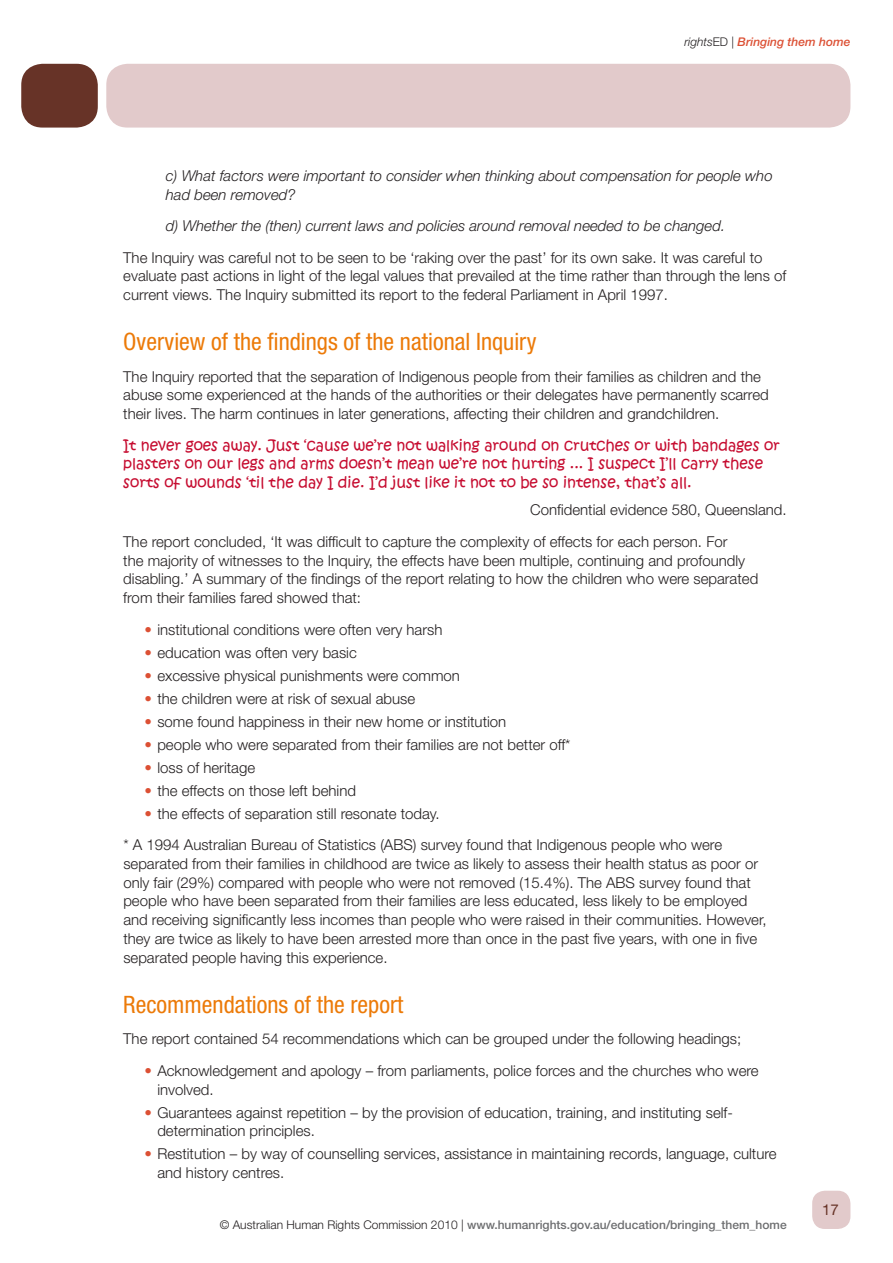
<style>
.page{position:relative;width:893px;height:1263px;background:#fff}
.page>*{position:absolute;margin:0;border:0;box-sizing:border-box;transform-origin:0 0}
.t1{font:condensed 24px "Helvetica Neue LT Std";color:#ec7a08}
.t2{font:300 15px/18.8px "Helvetica Neue LT Std";color:#231f20}
.t3{font:15px/18.8px "Kristen ITC";color:#c60c30}
.t4{font:italic 300 15px/18.8px "Helvetica Neue LT Std";color:#231f20}
.t5{font:15px "Helvetica Neue LT Std";color:#673327}
.t6{font:500 12px "Helvetica Neue LT Std";color:#6d6e70}
.t7{font:italic 500 12px "Helvetica Neue LT Std";color:#dc5034}
.s1{font-weight:300;color:#231f20}
.s2{font-weight:300;font-style:normal;color:#231f20}
.s3{color:#dc5034}
</style>
<div class="page">
<div style="left:106px;top:64px;width:744px;height:64px;background:#e2cacb;border-radius:21px"></div>
<div style="left:21px;top:64px;width:77px;height:64px;background:#673327;border-radius:21px"></div>
<div style="left:812px;top:1191px;width:38px;height:38px;background:#e2cacb;border-radius:13px"></div>
<p class="t7" style="left:684px;top:34px;width:168px"><span class="s1">rights</span><span class="s2">ED |</span> Bringing them home</p>
<p class="t4" style="left:166px;top:166px;width:608px">c) What factors were important to consider when thinking about compensation for people who had been removed?</p>
<p class="t4" style="left:166px;top:216px;width:561px">d) Whether the (then) current laws and policies around removal needed to be changed.</p>
<p class="t2" style="left:123px;top:248px;width:664px">The Inquiry was careful not to be seen to be ‘raking over the past’ for its own sake. It was careful to evaluate past actions in light of the legal values that prevailed at the time rather than through the lens of current views. The Inquiry submitted its report to the federal Parliament in April 1997.</p>
<h1 class="t1" style="left:123px;top:328px;width:415px">Overview of the findings of the national Inquiry</h1>
<p class="t2" style="left:123px;top:367px;width:647px">The Inquiry reported that the separation of Indigenous people from their families as children and the abuse some experienced at the hands of the authorities or their delegates have permanently scarred their lives. The harm continues in later generations, affecting their children and grandchildren.</p>
<p class="t3" style="left:123px;top:436px;width:658px">It never goes away. Just ‘cause we’re not walking around on crutches or with bandages or plasters on our legs and arms doesn’t mean we’re not hurting ... I suspect I’ll carry these sorts of wounds ‘til the day I die. I’d just like it not to be so intense, that’s all.</p>
<p class="t2" style="left:123px;top:494px;width:665px;line-height:31.5px;text-indent:407px">Confidential evidence 580, Queensland.<br>The report concluded, ‘It was difficult to capture the complexity of effects for each person. For</p>
<p class="t2" style="left:123px;top:551px;width:636px">the majority of witnesses to the Inquiry, the effects have been multiple, continuing and profoundly disabling.’ A summary of the findings of the report relating to how the children who were separated from their families fared showed that:</p>
<p class="t2" style="left:145px;top:620px;width:299px"><span class="s3">•</span> institutional conditions were often very harsh</p>
<p class="t2" style="left:145px;top:643px;width:214px"><span class="s3">•</span> education was often very basic</p>
<p class="t2" style="left:145px;top:666px;width:317px"><span class="s3">•</span> excessive physical punishments were common</p>
<p class="t2" style="left:145px;top:689px;width:272px"><span class="s3">•</span> the children were at risk of sexual abuse</p>
<p class="t2" style="left:145px;top:712px;width:363px"><span class="s3">•</span> some found happiness in their new home or institution</p>
<p class="t2" style="left:145px;top:735px;width:427px"><span class="s3">•</span> people who were separated from their families are not better off*</p>
<p class="t2" style="left:145px;top:758px;width:112px"><span class="s3">•</span> loss of heritage</p>
<p class="t2" style="left:145px;top:781px;width:213px"><span class="s3">•</span> the effects on those left behind</p>
<p class="t2" style="left:123px;top:797px;width:600px;line-height:31.5px;text-indent:21px"><span class="s3">•</span> the effects of separation still resonate today.<br>* A 1994 Australian Bureau of Statistics (ABS) survey found that Indigenous people who were</p>
<p class="t2" style="left:123px;top:854px;width:645px">separated from their families in childhood are twice as likely to assess their health status as poor or only fair (29%) compared with people who were not removed (15.4%). The ABS survey found that people who have been separated from their families are less educated, less likely to be employed and receiving significantly less incomes than people who were raised in their communities. However, they are twice as likely to have been arrested more than once in the past five years, with one in five separated people having this experience.</p>
<h1 class="t1" style="left:123px;top:990px;width:282px">Recommendations of the report</h1>
<p class="t2" style="left:123px;top:1029px;width:619px">The report contained 54 recommendations which can be grouped under the following headings;</p>
<p class="t2" style="left:157px;top:1061px;width:603px;text-indent:-13px"><span class="s3">•</span> Acknowledgement and apology – from parliaments, police forces and the churches who were involved.</p>
<p class="t2" style="left:157px;top:1102px;width:577px;text-indent:-13px"><span class="s3">•</span> Guarantees against repetition – by the provision of education, training, and instituting self&shy;determination principles.</p>
<p class="t2" style="left:157px;top:1144px;width:621px;text-indent:-13px"><span class="s3">•</span> Restitution – by way of counselling services, assistance in maintaining records, language, culture and history centres.</p>
<p class="t6" style="left:220px;top:1217px;width:568px"><span class="s1">© Australian Human Rights Commission 2010 |</span> www.humanrights.gov.au/education/bringing_them_home</p>
<p class="t5" style="left:822px;top:1201px;width:18px">17</p>
</div>
